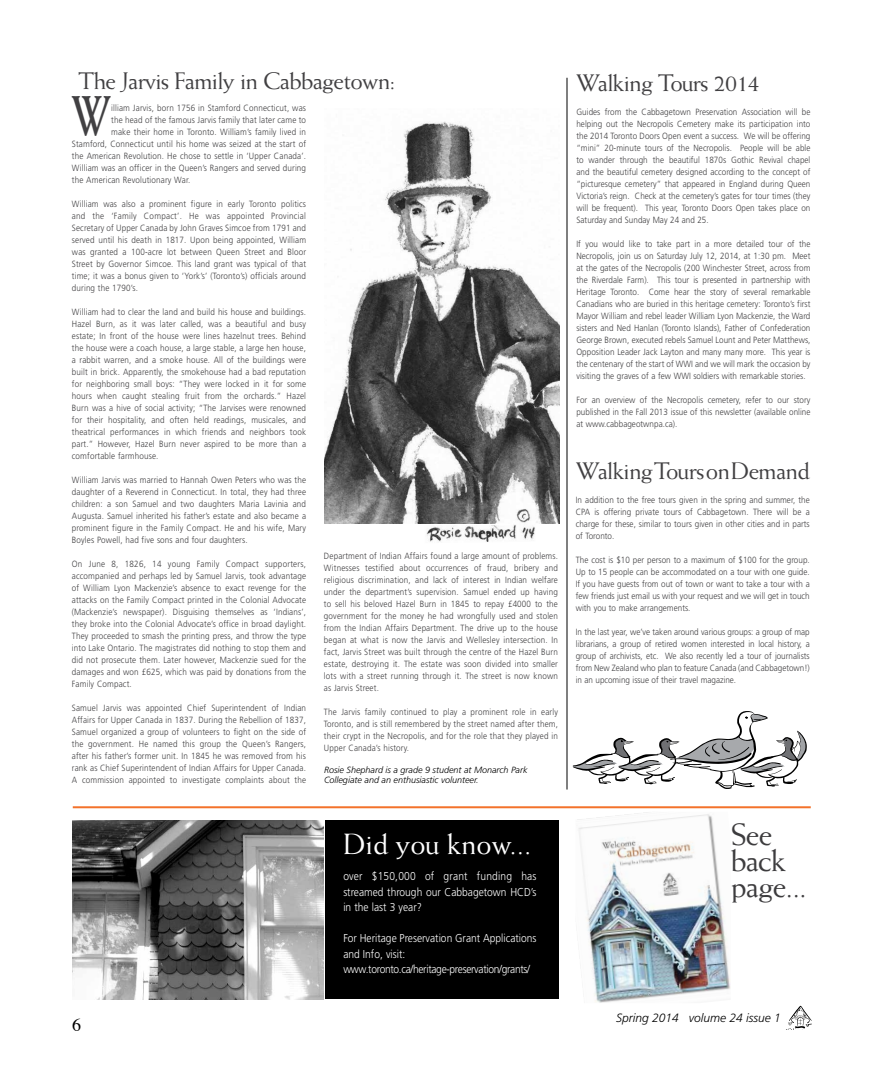
<style>
.page{position:relative;width:882px;height:1080px;background:#fff}
.page>*{position:absolute;margin:0;border:0;box-sizing:border-box;transform-origin:0 0}
.t1{font:700 56.2px "Weiss";color:#414042;scale:.7 1}
.t2{font:31px/26px "Weiss";letter-spacing:-.03em;color:#3d3c3e}
.t3{font:29.3px "Weiss";color:#fff}
.t4{font:24px "Weiss";letter-spacing:-.03em;color:#414042}
.t5{font:18px "Times";color:#000}
.t6{font:italic 300 12px "Frutiger";color:#000}
.t7{font:300 11.4px/15.5px "Frutiger";color:#fff;text-align:justify;scale:.9 1}
.t8{font:300 9px/12px "Frutiger";letter-spacing:.02em;color:#414042;text-align:justify;scale:.9 1}
.t9{font:italic 300 9px/10.8px "Frutiger";color:#000}
.s1{color:#414042}
</style>
<div class="page">
<svg style="left:786px;top:1006px;width:26px;height:24px"></svg>
<div style="left:325px;top:820px;width:234px;height:179px;background:#000"></div>
<img style="left:72px;top:820px;width:252px;height:179px">
<img style="left:324px;top:121px;width:235px;height:403px">
<img style="left:425px;top:503px;width:110px;height:39px">
<hr style="left:566px;top:78px;width:2px;height:712px;background:#000">
<svg style="left:572px;top:711px;width:235px;height:78px"></svg>
<img style="left:577px;top:812px;width:154px;height:191px">
<hr style="left:73px;top:806px;width:738px;height:2px;background:#f3722b">
<h3 class="t4" style="left:79px;top:67px;width:318px">The Jarvis Family in Cabbagetown:</h3>
<h1 class="t1" style="left:72px;top:83px;width:57px">W</h1>
<p class="t8" style="left:111px;top:102px;width:218px">illiam Jarvis, born 1756 in Stamford Connecticut, was</p>
<p class="t8" style="left:111px;top:114px;width:218px">the head of the famous Jarvis family that later came to</p>
<p class="t8" style="left:111px;top:126px;width:218px">make their home in Toronto. William’s family lived in</p>
<p class="t8" style="left:72px;top:138px;width:262px">Stamford, Connecticut until his home was seized at the start of</p>
<p class="t8" style="left:72px;top:150px;width:262px">the American Revolution. He chose to settle in ‘Upper Canada’.</p>
<p class="t8" style="left:72px;top:162px;width:262px">William was an officer in the Queen’s Rangers and served during</p>
<p class="t8" style="left:72px;top:174px;width:133px">the American Revolutionary War.</p>
<p class="t8" style="left:72px;top:198px;width:262px">William was also a prominent figure in early Toronto politics and the ‘Family Compact’. He was appointed Provincial Secretary of Upper Canada by John Graves Simcoe from 1791 and served until his death in 1817. Upon being appointed, William was granted a 100-acre lot between Queen Street and Bloor Street by Governor Simcoe. This land grant was typical of that time; it was a bonus given to ‘York’s’ (Toronto’s) officials around during the 1790’s.</p>
<p class="t8" style="left:72px;top:306px;width:262px">William had to clear the land and build his house and buildings.<br>Hazel Burn, as it was later called, was a beautiful and busy estate; In front of the house were lines hazelnut trees. Behind the house were a coach house, a large stable, a large hen house, a rabbit warren, and a smoke house. All of the buildings were built in brick. Apparently, the smokehouse had a bad reputation for neighboring small boys: “They were locked in it for some hours when caught stealing fruit from the orchards.” Hazel Burn was a hive of social activity; “The Jarvises were renowned for their hospitality, and often held readings, musicales, and theatrical performances in which friends and neighbors took part.” However, Hazel Burn never aspired to be more than a comfortable farmhouse.</p>
<p class="t8" style="left:72px;top:474px;width:262px">William Jarvis was married to Hannah Owen Peters who was the daughter of a Reverend in Connecticut. In total, they had three children: a son Samuel and two daughters Maria Lavinia and Augusta. Samuel inherited his father’s estate and also became a prominent figure in the Family Compact. He and his wife, Mary Boyles Powell, had five sons and four daughters.</p>
<p class="t8" style="left:72px;top:558px;width:262px">On June 8, 1826, 14 young Family Compact supporters, accompanied and perhaps led by Samuel Jarvis, took advantage of William Lyon Mackenzie’s absence to exact revenge for the attacks on the Family Compact printed in the Colonial Advocate (Mackenzie’s newspaper). Disguising themselves as ‘Indians’, they broke into the Colonial Advocate’s office in broad daylight.<br>They proceeded to smash the printing press, and throw the type into Lake Ontario. The magistrates did nothing to stop them and did not prosecute them. Later however, Mackenzie sued for the damages and won £625, which was paid by donations from the Family Compact.</p>
<p class="t8" style="left:72px;top:702px;width:262px">Samuel Jarvis was appointed Chief Superintendent of Indian Affairs for Upper Canada in 1837. During the Rebellion of 1837, Samuel organized a group of volunteers to fight on the side of the government. He named this group the Queen’s Rangers, after his father’s former unit. In 1845 he was removed from his rank as Chief Superintendent of Indian Affairs for Upper Canada.<br>A commission appointed to investigate complaints about the</p>
<p class="t8" style="left:324px;top:550px;width:262px">Department of Indian Affairs found a large amount of problems.<br>Witnesses testified about occurrences of fraud, bribery and religious discrimination, and lack of interest in Indian welfare under the department’s supervision. Samuel ended up having to sell his beloved Hazel Burn in 1845 to repay £4000 to the government for the money he had wrongfully used and stolen from the Indian Affairs Department. The drive up to the house began at what is now the Jarvis and Wellesley intersection. In fact, Jarvis Street was built through the centre of the Hazel Burn estate, destroying it. The estate was soon divided into smaller lots with a street running through it. The street is now known as Jarvis Street.</p>
<p class="t8" style="left:324px;top:706px;width:262px">The Jarvis family continued to play a prominent role in early Toronto, and is still remembered by the street named after them, their crypt in the Necropolis, and for the role that they played in Upper Canada’s history.</p>
<p class="t9" style="left:324px;top:764px;width:205px">Rosie Shephard is a grade 9 student at Monarch Park<br>Collegiate and an enthusiastic volunteer.</p>
<h3 class="t5" style="left:72px;top:1008px;width:10px">6</h3>
<h3 class="t3" style="left:343px;top:827px;width:190px">Did you know...</h3>
<p class="t7" style="left:343px;top:869px;width:216px">over $150,000 of grant funding has streamed through our Cabbagetown HCD’s in the last 3 year?</p>
<p class="t7" style="left:343px;top:931px;width:216px;text-align:left">For Heritage Preservation Grant Applications and Info, visit: www.toronto.ca/heritage-preservation/grants/</p>
<h3 class="t4" style="left:576px;top:69px;width:185px">Walking Tours 2014</h3>
<p class="t8" style="left:576px;top:106px;width:262px">Guides from the Cabbagetown Preservation Association will be helping out the Necropolis Cemetery make its participation into the 2014 Toronto Doors Open event a success. We will be offering “mini” 20-minute tours of the Necropolis. People will be able to wander through the beautiful 1870s Gothic Revival chapel and the beautiful cemetery designed according to the concept of “picturesque cemetery” that appeared in England during Queen Victoria’s reign. Check at the cemetery’s gates for tour times (they will be frequent). This year, Toronto Doors Open takes place on Saturday and Sunday May 24 and 25.</p>
<p class="t8" style="left:576px;top:238px;width:262px">If you would like to take part in a more detailed tour of the Necropolis, join us on Saturday July 12, 2014, at 1:30 pm. Meet at the gates of the Necropolis (200 Winchester Street, across from the Riverdale Farm). This tour is presented in partnership with Heritage Toronto. Come hear the story of several remarkable Canadians who are buried in this heritage cemetery: Toronto’s first Mayor William and rebel leader William Lyon Mackenzie, the Ward sisters and Ned Hanlan (Toronto Islands), Father of Confederation George Brown, executed rebels Samuel Lount and Peter Matthews, Opposition Leader Jack Layton and many many more. This year is the centenary of the start of WWI and we will mark the occasion by visiting the graves of a few WWI soldiers with remarkable stories.</p>
<p class="t8" style="left:576px;top:394px;width:262px">For an overview of the Necropolis cemetery, refer to our story published in the Fall 2013 issue of this newsletter (available online at www.cabbageotwnpa.ca).</p>
<h3 class="t4" style="left:576px;top:457px;width:236px">Walking Tours on Demand</h3>
<p class="t8" style="left:576px;top:494px;width:262px">In addition to the free tours given in the spring and summer, the CPA is offering private tours of Cabbagetown. There will be a charge for these, similar to tours given in other cities and in parts of Toronto.</p>
<p class="t8" style="left:576px;top:554px;width:262px">The cost is $10 per person to a maximum of $100 for the group.<br>Up to 15 people can be accommodated on a tour with one guide.<br>If you have guests from out of town or want to take a tour with a few friends just email us with your request and we will get in touch with you to make arrangements.</p>
<p class="t8" style="left:576px;top:626px;width:262px">In the last year, we’ve taken around various groups: a group of map librarians, a group of retired women interested in local history, a group of archivists, etc. We also recently led a tour of journalists from New Zealand who plan to feature Canada (and Cabbagetown!) in an upcoming issue of their travel magazine.</p>
<h2 class="t2" style="left:731px;top:821px;width:78px">See back page..<span class="s1">.</span></h2>
<h3 class="t6" style="left:616px;top:1011px;width:166px">Spring 2014 volume 24 issue 1</h3>
</div>
